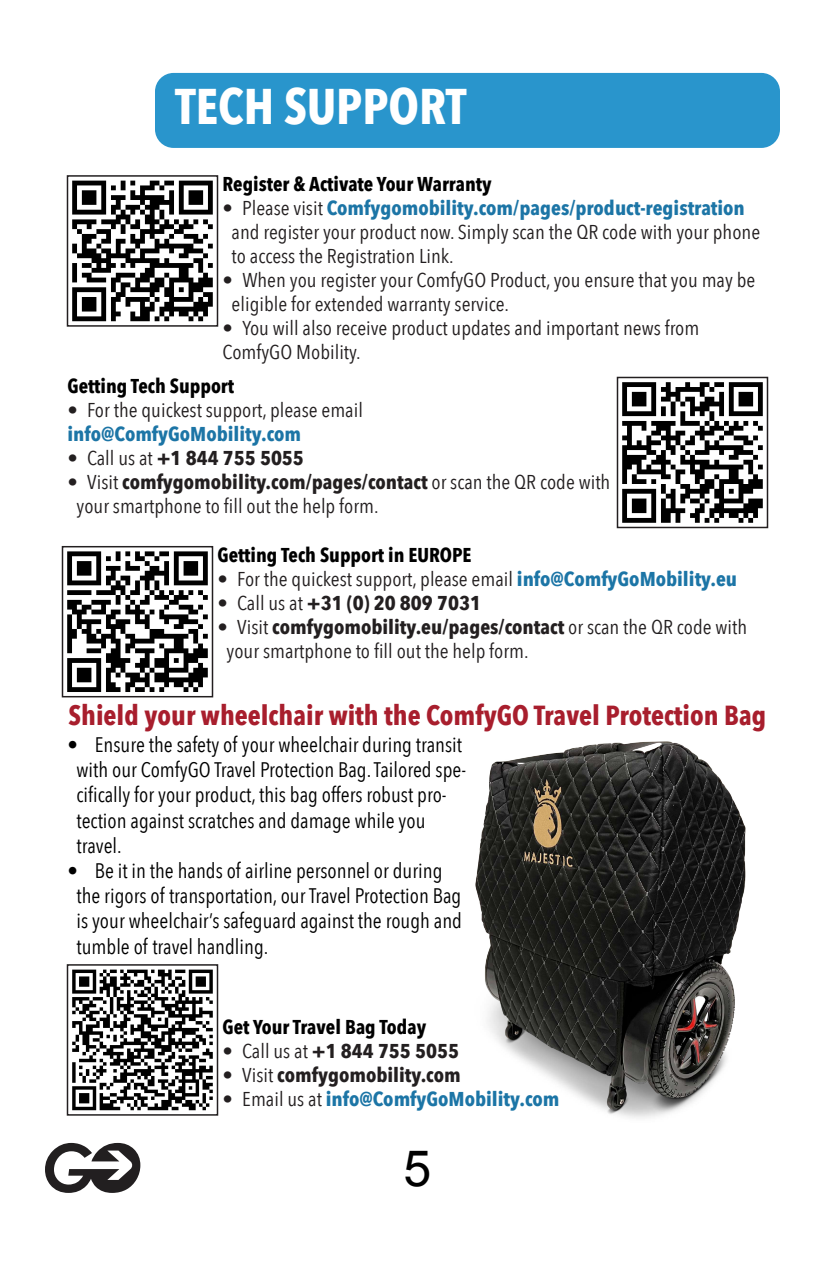
<style>
.page{position:relative;width:825px;height:1275px;background:#fff}
.page>*{position:absolute;margin:0;border:0;box-sizing:border-box;transform-origin:0 0}
.t1{font:700 50px "Avenir Next Condensed";color:#fff}
.t2{font:50px "Arial";color:#000}
.t3{font:700 27.5px "Avenir Next Condensed";color:#a81e2d}
.t4{font:21px/25.2px "Avenir Next Condensed";color:#000}
.t5{font:20px/24px "Avenir Next Condensed";color:#231f20;scale:1.05 1}
.t6{font:700 20px "Avenir Next Condensed";color:#000}
.t7{font:700 20px "Avenir Next Condensed";color:#231f20;scale:1.05 1}
.t8{font:700 20px "Avenir Next Condensed";color:#1c75a6;scale:1.05 1}
.s1{font-weight:700;color:#1c75a6}
.s2{font-weight:400}
.s3{font-weight:700}
.s4{font-weight:400;color:#231f20}
</style>
<div class="page">
<svg style="left:45px;top:1143px;width:95px;height:50px"></svg>
<div style="left:155px;top:73px;width:625px;height:75px;background:#2995cc;border-radius:19px"></div>
<div style="left:67px;top:175px;width:151px;height:152px;border:2px solid #231f20"></div>
<svg style="left:72px;top:181px;width:141px;height:140px"></svg>
<svg style="left:622px;top:382px;width:141px;height:141px"></svg>
<div style="left:617px;top:377px;width:151px;height:151px;border:2px solid #231f20"></div>
<svg style="left:67px;top:551px;width:141px;height:141px"></svg>
<div style="left:62px;top:546px;width:151px;height:151px;border:2px solid #231f20"></div>
<svg style="left:72px;top:970px;width:141px;height:140px"></svg>
<div style="left:67px;top:964px;width:151px;height:152px;border:2px solid #231f20"></div>
<img style="left:475px;top:741px;width:271px;height:377px">
<h1 class="t1" style="left:175px;top:74px;width:293px">TECH SUPPORT</h1>
<p class="t6" style="left:223px;top:171px;width:271px">Register &amp; Activate Your Warranty</p>
<p class="t5" style="left:232px;top:197px;width:505px;text-indent:-9px">• Please visit <span class="s1">Comfygomobility.com/pages/product-registration </span>and register your product now. Simply scan the QR code with your phone to access the Registration Link.</p>
<p class="t5" style="left:232px;top:269px;width:500px;text-indent:-9px">• When you register your ComfyGO Product, you ensure that you may be eligible for extended warranty service.</p>
<p class="t5" style="left:223px;top:317px;width:456px">• You will also receive product updates and important news from<br>ComfyGO Mobility.</p>
<p class="t6" style="left:68px;top:373px;width:168px">Getting Tech Support</p>
<p class="t5" style="left:68px;top:398px;width:283px">• For the quickest support, please email</p>
<p class="t8" style="left:68px;top:421px;width:224px">info@ComfyGoMobility.com</p>
<p class="t7" style="left:68px;top:445px;width:227px"><span class="s2">• Call us at</span> +1 844 755 5055</p>
<p class="t5" style="left:77px;top:470px;width:510px;text-indent:-9px">• Visit <span class="s3">comfygomobility.com/pages/contact</span> or scan the QR code with your smartphone to fill out the help form.</p>
<p class="t6" style="left:218px;top:542px;width:255px">Getting Tech Support in EUROPE</p>
<p class="t5" style="left:218px;top:567px;width:496px">• For the quickest support, please email <span class="s1">info@ComfyGoMobility.eu</span></p>
<p class="t7" style="left:218px;top:590px;width:252px"><span class="s2">• Call us at</span> +31 (0) 20 809 7031</p>
<p class="t5" style="left:227px;top:615px;width:497px;text-indent:-9px">• Visit <span class="s3">comfygomobility.eu/pages/contact</span> or scan the QR code with your smartphone to fill out the help form.</p>
<h2 class="t3" style="left:69px;top:698px;width:699px">Shield your wheelchair with the ComfyGO Travel Protection Bag</h2>
<p class="t4" style="left:76px;top:733px;width:391px;text-indent:-9px">• Ensure the safety of your wheelchair during transit with our ComfyGO Travel Protection Bag. Tailored spe&shy;cifically for your product, this bag offers robust pro&shy;tection against scratches and damage while you travel.</p>
<p class="t4" style="left:76px;top:859px;width:387px;text-indent:-9px">• Be it in the hands of airline personnel or during the rigors of transportation, our Travel Protection Bag is your wheelchair’s safeguard against the rough and tumble of travel handling.</p>
<p class="t6" style="left:223px;top:1014px;width:205px">Get Your Travel Bag Today</p>
<p class="t7" style="left:223px;top:1038px;width:227px"><span class="s2">• Call us at</span> +1 844 755 5055</p>
<p class="t7" style="left:223px;top:1062px;width:228px"><span class="s2">• Visit</span> comfygomobility.com</p>
<p class="t8" style="left:223px;top:1086px;width:322px"><span class="s4">• Email us at</span> info@ComfyGoMobility.com</p>
<h1 class="t2" style="left:404px;top:1141px;width:29px">5</h1>
</div>
